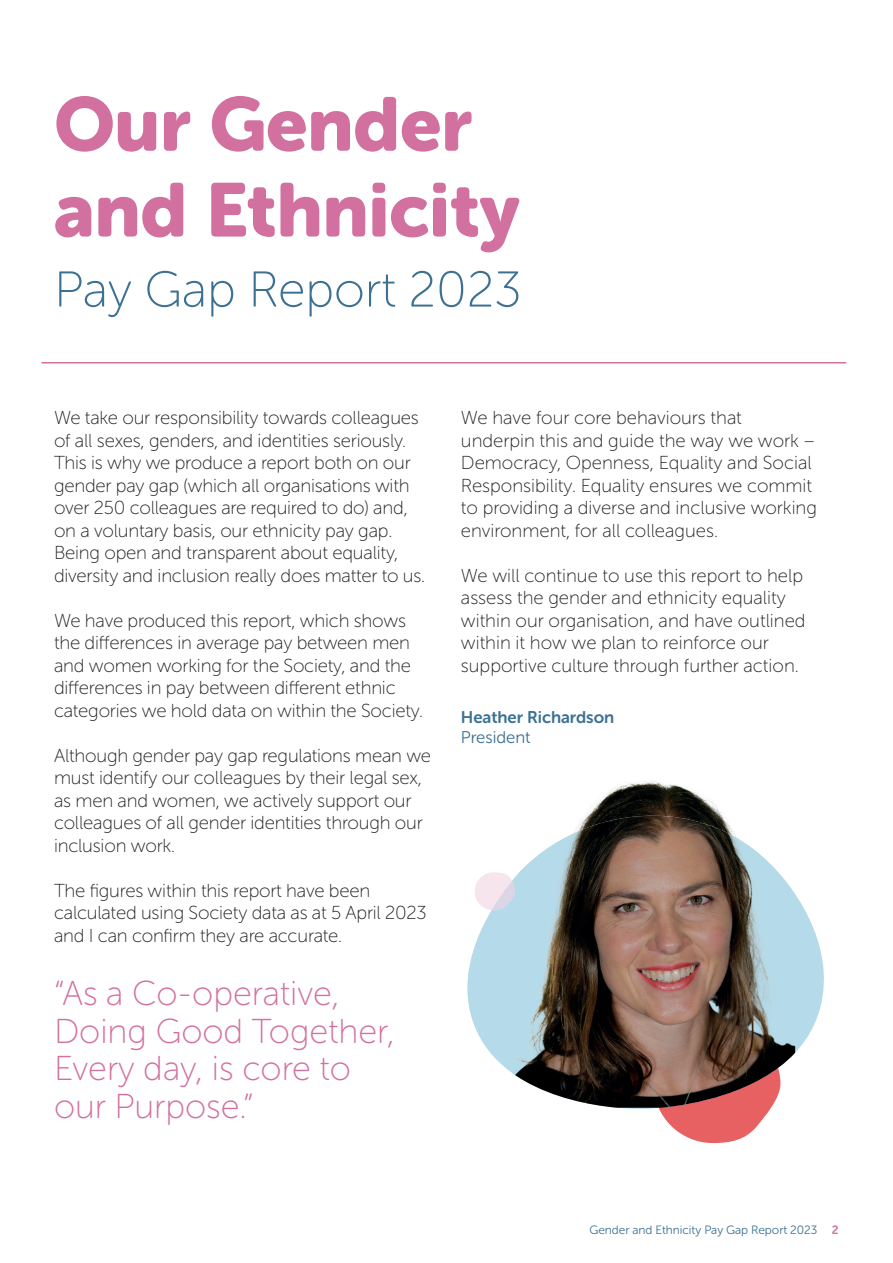
<style>
.page{position:relative;width:893px;height:1263px;background:#fff}
.page>*{position:absolute;margin:0;border:0;box-sizing:border-box;transform-origin:0 0}
.t1{font:75.3px "Museo Sans Rounded 900";color:#d2709f}
.t2{font:50.25px "Museo Sans Rounded 100";color:#3c7194}
.t3{font:34.5px/37.5px "Museo Sans Rounded 100";color:#d2709f}
.t4{font:18.75px/22.5px "Museo Sans Rounded 100";letter-spacing:-.01em;color:#231f20}
.t5{font:16.8px "Museo Sans Rounded 700";color:#3c7194}
.t6{font:16.8px "Museo Sans Rounded 300";color:#3c7194}
.t7{font:12px "Museo Sans Rounded 300";color:#3c7194}
.s1{font-family:"Museo Sans Rounded 700";color:#d2709f}
</style>
<div class="page">
<svg style="left:659px;top:1110px;width:111px;height:33px"></svg>
<hr style="left:41px;top:362px;width:805px;height:1px;background:#d2709f">
<svg style="left:467px;top:894px;width:357px;height:216px;fill:#b5daea"></svg>
<img style="left:586px;top:780px;width:137px;height:36px">
<img style="left:512px;top:816px;width:283px;height:292px">
<svg style="left:475px;top:872px;width:40px;height:38px;background:#ede4ed"></svg>
<p class="t1" style="left:54px;top:82px;width:419px">Our Gender</p>
<p class="t1" style="left:54px;top:167px;width:467px">and Ethnicity</p>
<p class="t2" style="left:54px;top:263px;width:469px">Pay Gap Report 2023</p>
<p class="t4" style="left:54px;top:407px;width:373px">We take our responsibility towards colleagues of all sexes, genders, and identities seriously.<br>This is why we produce a report both on our gender pay gap (which all organisations with over 250 colleagues are required to do) and, on a voluntary basis, our ethnicity pay gap.<br>Being open and transparent about equality, diversity and inclusion really does matter to us.</p>
<p class="t4" style="left:54px;top:609px;width:370px">We have produced this report, which shows the differences in average pay between men and women working for the Society, and the differences in pay between different ethnic categories we hold data on within the Society.</p>
<p class="t4" style="left:54px;top:744px;width:379px">Although gender pay gap regulations mean we must identify our colleagues by their legal sex, as men and women, we actively support our colleagues of all gender identities through our inclusion work.</p>
<p class="t4" style="left:54px;top:879px;width:374px">The figures within this report have been calculated using Society data as at 5 April 2023 and I can confirm they are accurate.</p>
<p class="t3" style="left:54px;top:975px;width:342px">“As a Co-operative,<br>Doing Good Together,<br>Every day, is core to</p>
<p class="t3" style="left:54px;top:1088px;width:201px">our Purpose.”</p>
<p class="t4" style="left:461px;top:407px;width:358px">We have four core behaviours that underpin this and guide the way we work – Democracy, Openness, Equality and Social Responsibility. Equality ensures we commit to providing a diverse and inclusive working environment, for all colleagues.</p>
<p class="t4" style="left:461px;top:564px;width:346px">We will continue to use this report to help assess the gender and ethnicity equality within our organisation, and have outlined within it how we plan to reinforce our supportive culture through further action.</p>
<p class="t5" style="left:461px;top:708px;width:155px">Heather Richardson</p>
<p class="t6" style="left:461px;top:728px;width:71px">President</p>
<p class="t7" style="left:589px;top:1223px;width:251px">Gender and Ethnicity Pay Gap Report 2023 <span class="s1">2</span></p>
</div>
